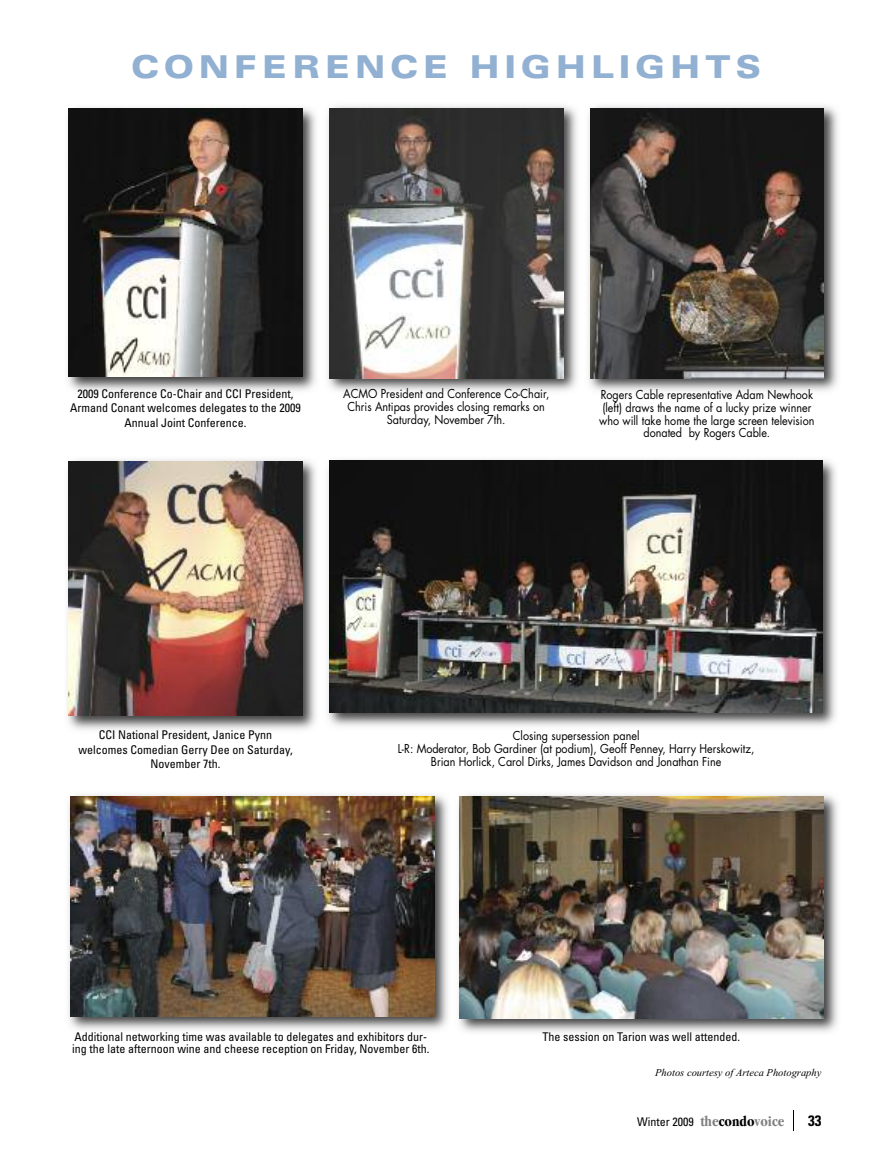
<style>
.page{position:relative;width:891px;height:1161px;background:#fff}
.page>*{position:absolute;margin:0;border:0;box-sizing:border-box;transform-origin:0 0}
.t1{font:900 expanded 31.5px "Univers";letter-spacing:.15em;color:#91b0d2}
.t2{font:700 condensed 15px "Univers";color:#000}
.t3{font:12px/12.8px "Futura";color:#000;text-align:center;scale:.9 1}
.t4{font:condensed 12px/14.4px "Univers";color:#000;text-align:center}
.t5{font:italic 10.5px "Times New Roman";color:#000}
.s1{font-family:"Garamond";font-weight:700;font-size:15px;color:#808080}
.s2{font-family:"Garamond";font-weight:700;font-size:15px}
</style>
<div class="page">
<svg style="left:793px;top:1110px;width:1px;height:21px"></svg>
<img style="left:67px;top:107px;width:249px;height:284px">
<img style="left:69px;top:109px;width:233px;height:268px">
<img style="left:68px;top:794px;width:380px;height:236px">
<img style="left:70px;top:796px;width:364px;height:221px">
<img style="left:458px;top:794px;width:380px;height:238px">
<img style="left:460px;top:796px;width:364px;height:223px">
<img style="left:327px;top:105px;width:250px;height:286px">
<img style="left:329px;top:108px;width:234px;height:270px">
<img style="left:588px;top:105px;width:250px;height:286px">
<img style="left:590px;top:108px;width:234px;height:270px">
<img style="left:67px;top:459px;width:249px;height:271px">
<img style="left:69px;top:461px;width:233px;height:255px">
<img style="left:327px;top:459px;width:509px;height:268px">
<img style="left:329px;top:460px;width:494px;height:252px">
<h1 class="t1" style="left:131px;top:55px;width:631px">CONFERENCE HIGHLIGHTS</h1>
<p class="t4" style="left:70px;top:387px;width:232px">2009 Conference Co-Chair and CCI President,<br>Armand Conant welcomes delegates to the 2009<br>Annual Joint Conference.</p>
<p class="t3" style="left:343px;top:389px;width:231px">ACMO President and Conference Co-Chair,<br>Chris Antipas provides closing remarks on<br>Saturday, November 7th.</p>
<p class="t3" style="left:599px;top:389px;width:241px">Rogers Cable representative Adam Newhook (left) draws the name of a lucky prize winner who will take home the large screen television donated by Rogers Cable.</p>
<p class="t4" style="left:79px;top:729px;width:216px">CCI National President, Janice Pynn welcomes Comedian Gerry Dee on Saturday,<br>November 7th.</p>
<p class="t3" style="left:398px;top:731px;width:398px">Closing supersession panel<br>L-R: Moderator, Bob Gardiner (at podium), Geoff Penney, Harry Herskowitz,<br>Brian Horlick, Carol Dirks, James Davidson and Jonathan Fine</p>
<p class="t4" style="left:72px;top:1031px;width:359px;line-height:12.8px;text-align:left">Additional networking time was available to delegates and exhibitors dur&shy;ing the late afternoon wine and cheese reception on Friday, November 6th.</p>
<p class="t4" style="left:542px;top:1031px;width:199px">The session on Tarion was well attended.</p>
<p class="t5" style="left:655px;top:1066px;width:168px">Photos courtesy of Arteca Photography</p>
<p class="t4" style="left:637px;top:1116px;width:149px">Winter 2009 <span class="s1">the</span><span class="s2">condo</span><span class="s1">voice</span></p>
<p class="t2" style="left:808px;top:1115px;width:15px">33</p>
</div>
